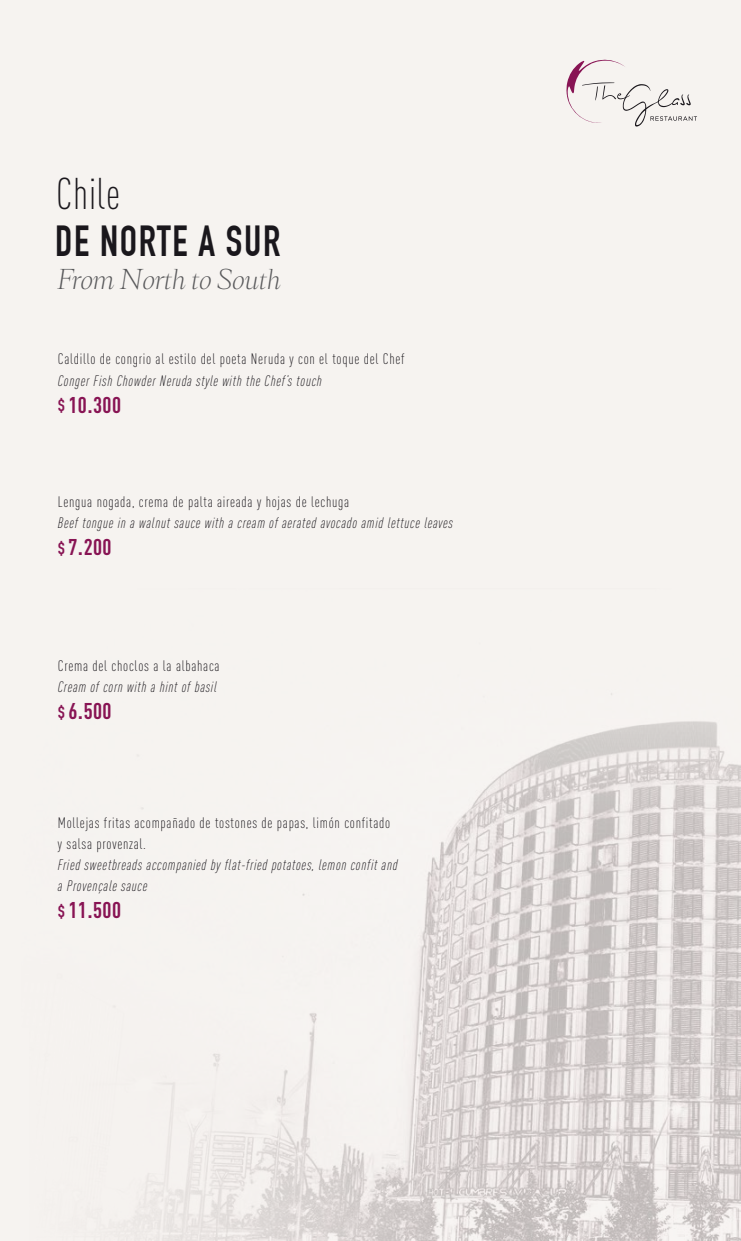
<style>
.page{position:relative;width:741px;height:1241px;background:#fff}
.page>*{position:absolute;margin:0;border:0;box-sizing:border-box;transform-origin:0 0}
.t1{font:300 43.75px "DIN Cond";letter-spacing:.02em;color:#1a171c;scale:.96 1}
.t2{font:700 42.5px "DIN Condensed";letter-spacing:.04em;color:#1a171c;scale:.96 1}
.t3{font:italic 300 25.5px "Sang Bleu Serif";color:#58585a}
.t4{font:700 condensed 22.5px "DIN Pro";letter-spacing:.02em;color:#881454}
.t5{font:italic 300 condensed 15px/21.2px "DIN Pro";letter-spacing:.05em;color:#1a171c}
.t6{font:300 condensed 15px/20.5px "DIN Pro";letter-spacing:.05em;color:#1a171c}
.s1{font-size:16.25px}
</style>
<div class="page">
<div style="left:0;top:0;width:741px;height:1240px;background:#f6f3f0"></div>
<img style="left:119px;top:693px;width:622px;height:547px">
<svg style="left:566px;top:59px;width:131px;height:67px"></svg>
<h1 class="t1" style="left:56px;top:169px;width:68px">Chile</h1>
<h2 class="t2" style="left:55px;top:216px;width:236px">DE NORTE A SUR</h2>
<h3 class="t3" style="left:57px;top:263px;width:225px">From North to South</h3>
<p class="t6" style="left:58px;top:348px;width:348px">Caldillo de congrio al estilo del poeta Neruda y con el toque del Chef</p>
<p class="t5" style="left:58px;top:369px;width:266px">Conger Fish Chowder Neruda style with the Chef’s touch</p>
<h3 class="t4" style="left:58px;top:387px;width:65px"><span class="s1">$</span> 10.300</h3>
<p class="t6" style="left:58px;top:490px;width:293px">Lengua nogada, crema de palta aireada y hojas de lechuga</p>
<p class="t5" style="left:58px;top:511px;width:397px">Beef tongue in a walnut sauce with a cream of aerated avocado amid lettuce leaves</p>
<h3 class="t4" style="left:58px;top:530px;width:55px"><span class="s1">$</span> 7.200</h3>
<p class="t6" style="left:58px;top:654px;width:163px">Crema del choclos a la albahaca</p>
<p class="t5" style="left:58px;top:675px;width:160px">Cream of corn with a hint of basil</p>
<h3 class="t4" style="left:58px;top:693px;width:55px"><span class="s1">$</span> 6.500</h3>
<p class="t6" style="left:58px;top:811px;width:334px">Mollejas fritas acompañado de tostones de papas, limón confitado y salsa provenzal.</p>
<p class="t5" style="left:58px;top:852px;width:341px">Fried sweetbreads accompanied by flat-fried potatoes, lemon confit and a Provençale sauce</p>
<h3 class="t4" style="left:58px;top:892px;width:65px"><span class="s1">$</span> 11.500</h3>
</div>
